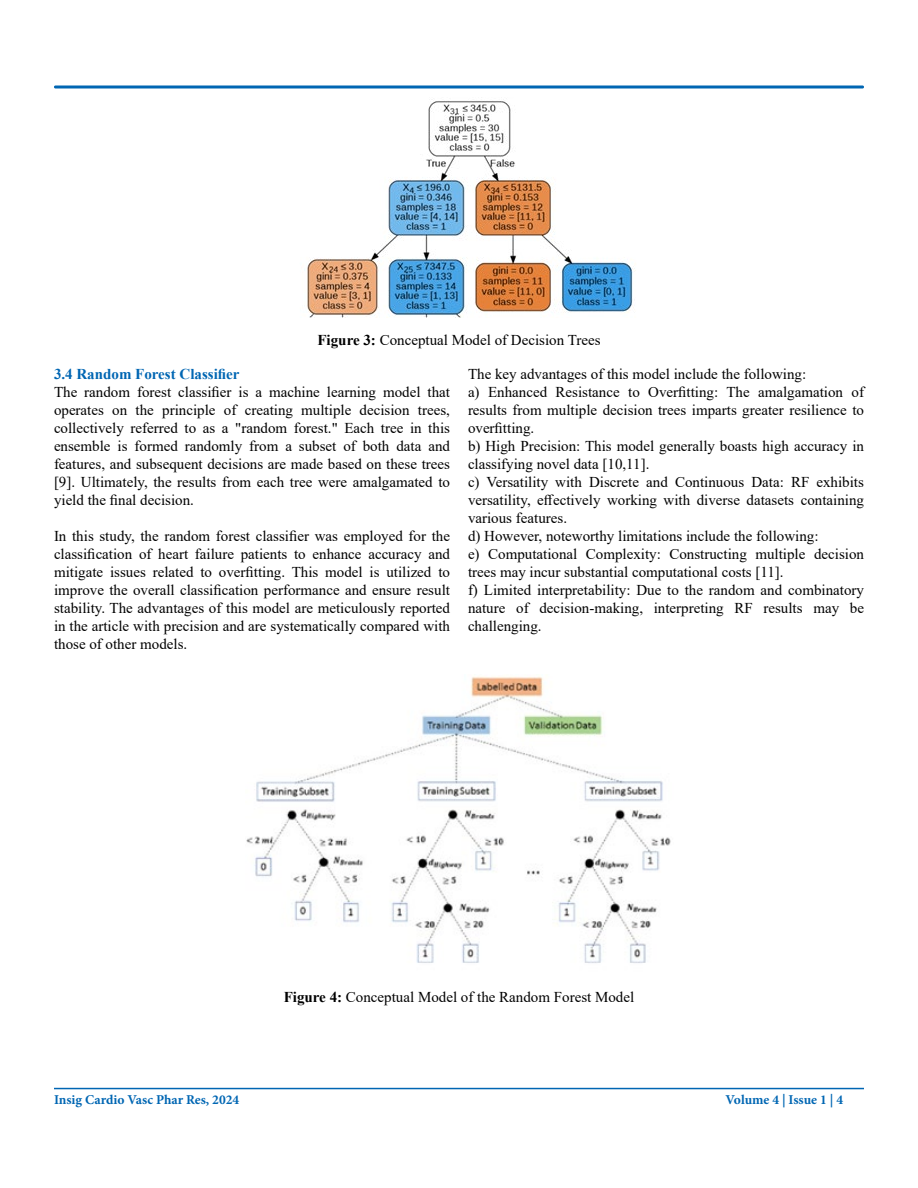
<style>
.page{position:relative;width:918px;height:1188px;background:#fff}
.page>*{position:absolute;margin:0;border:0;box-sizing:border-box;transform-origin:0 0}
.t1{font:15px/18px "Times New Roman";color:#000;text-align:justify}
.t2{font:700 15px "Times New Roman";color:#0066b3}
.t3{font:700 13.5px "Minion Pro";color:#0066b3}
.s1{font-weight:700}
</style>
<div class="page">
<hr style="left:54px;top:1088px;width:810px;height:1px;background:#0066b3">
<div style="left:54px;top:86px;width:810px;height:2px;border:2px solid #0066b3"></div>
<img style="left:304px;top:99px;width:332px;height:218px">
<img style="left:246px;top:676px;width:425px;height:287px">
<p class="t1" style="left:317px;top:331px;width:285px"><span class="s1">Figure 3:</span> Conceptual Model of Decision Trees</p>
<p class="t2" style="left:54px;top:363px;width:187px">3.4 Random Forest Classifier</p>
<p class="t1" style="left:54px;top:383px;width:398px">The random forest classifier is a machine learning model that operates on the principle of creating multiple decision trees, collectively referred to as a "random forest." Each tree in this ensemble is formed randomly from a subset of both data and features, and subsequent decisions are made based on these trees [9]. Ultimately, the results from each tree were amalgamated to yield the final decision.</p>
<p class="t1" style="left:54px;top:527px;width:398px">In this study, the random forest classifier was employed for the classification of heart failure patients to enhance accuracy and mitigate issues related to overfitting. This model is utilized to improve the overall classification performance and ensure result stability. The advantages of this model are meticulously reported in the article with precision and are systematically compared with those of other models.</p>
<p class="t1" style="left:468px;top:365px;width:398px;text-align:left">The key advantages of this model include the following:<br>a) Enhanced Resistance to Overfitting: The amalgamation of results from multiple decision trees imparts greater resilience to overfitting.<br>b) High Precision: This model generally boasts high accuracy in classifying novel data [10,11].<br>c) Versatility with Discrete and Continuous Data: RF exhibits versatility, effectively working with diverse datasets containing various features.<br>d) However, noteworthy limitations include the following:<br>e) Computational Complexity: Constructing multiple decision trees may incur substantial computational costs [11].<br>f) Limited interpretability: Due to the random and combinatory nature of decision-making, interpreting RF results may be challenging.</p>
<p class="t1" style="left:284px;top:987px;width:352px"><span class="s1">Figure 4:</span> Conceptual Model of the Random Forest Model</p>
<p class="t3" style="left:54px;top:1090px;width:187px">Insig Cardio Vasc Phar Res, 2024</p>
<p class="t3" style="left:726px;top:1090px;width:119px">Volume 4 | Issue 1 | 4</p>
</div>
